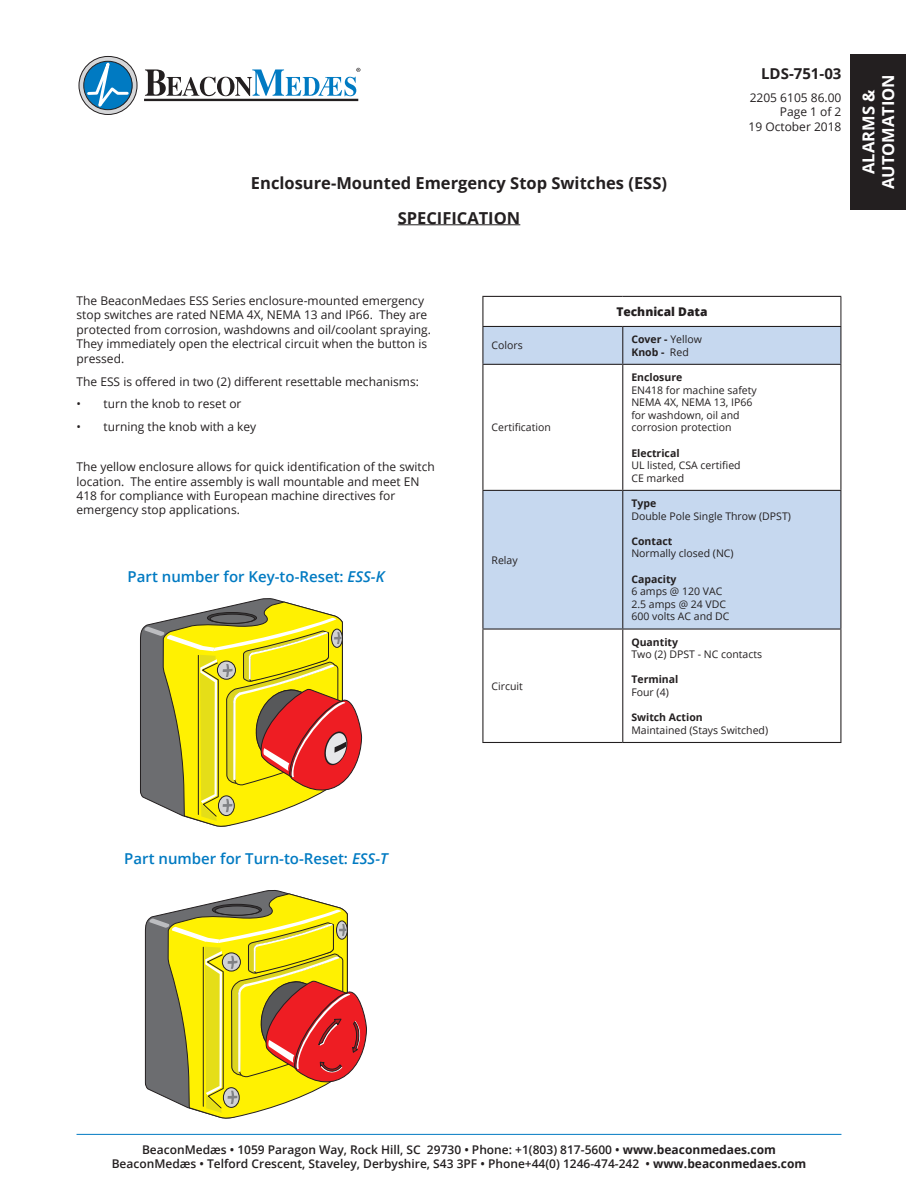
<style>
.page{position:relative;width:918px;height:1188px;background:#fff}
.page>*{position:absolute;margin:0;border:0;box-sizing:border-box;transform-origin:0 0}
.Document_Title{font:700 16.5px "Open Sans";color:#231f20}
.t1{font:700 16.5px/19.8px "Open Sans";color:#fff;text-align:center}
.Document_Type{font:700 16.5px "Open Sans";color:#231f20}
.Body_text{font:600 15px "Open Sans";color:#007ac2}
.t2{font:700 15px "Open Sans";color:#231f20}
.Body_text-2{font:12px/14.4px "Open Sans";color:#231f20;text-align:right}
.t3{font:600 12px/14.4px "Open Sans";color:#231f20;text-align:center}
.Subtitle{font:12px/14.4px "Open Sans";color:#231f20}
.Table_title{font:800 12px "Open Sans";color:#231f20}
.Table_body_text{font:10.5px/12.6px "Open Sans";color:#231f20}
.Table_body_text-2{font:700 10.5px/12.6px "Open Sans";color:#231f20}
.s1{font-style:italic}
.s2{font-weight:400}
.s3{font-weight:700}
</style>
<div class="page">
<hr style="left:77px;top:1134px;width:764px;height:1px;background:#0079c2">
<div style="left:850px;top:54px;width:56px;height:156px;background:#231f20"></div>
<hr style="left:144px;top:99px;width:214px;height:2px;background:#231f20">
<svg style="left:79px;top:56px;width:58px;height:58px"></svg>
<svg style="left:86px;top:56px;width:44px;height:59px"></svg>
<div style="left:83px;top:61px;width:50px;height:49px;border:1px solid #231f20;border-radius:50%"></div>
<svg style="left:145px;top:68px;width:215px;height:28px"></svg>
<hr style="left:398px;top:224px;width:122px;height:1px;background:#231f20">
<svg style="left:483px;top:297px;width:358px;height:445px"></svg>
<svg style="left:483px;top:327px;width:357px;height:301px;fill:#c6d8ef"></svg>
<svg style="left:841px;top:297px;width:1px;height:29px"></svg>
<hr style="left:482px;top:327px;width:1px;height:37px;background:#231f20">
<hr style="left:622px;top:327px;width:1px;height:37px;background:#231f20">
<hr style="left:840px;top:327px;width:1px;height:37px;background:#231f20">
<hr style="left:482px;top:364px;width:141px;height:1px;background:#231f20">
<hr style="left:482px;top:365px;width:1px;height:125px;background:#231f20">
<hr style="left:623px;top:364px;width:218px;height:1px;background:#231f20">
<hr style="left:622px;top:365px;width:1px;height:125px;background:#231f20">
<hr style="left:840px;top:365px;width:1px;height:125px;background:#231f20">
<hr style="left:482px;top:490px;width:141px;height:1px;background:#231f20">
<hr style="left:482px;top:491px;width:1px;height:137px;background:#231f20">
<hr style="left:623px;top:490px;width:218px;height:1px;background:#231f20">
<hr style="left:622px;top:491px;width:1px;height:137px;background:#231f20">
<hr style="left:840px;top:491px;width:1px;height:137px;background:#231f20">
<hr style="left:482px;top:628px;width:141px;height:2px;background:#231f20">
<hr style="left:482px;top:630px;width:1px;height:112px;background:#231f20">
<hr style="left:623px;top:628px;width:218px;height:2px;background:#231f20">
<hr style="left:622px;top:630px;width:1px;height:112px;background:#231f20">
<hr style="left:840px;top:630px;width:1px;height:112px;background:#231f20">
<hr style="left:482px;top:742px;width:141px;height:1px;background:#231f20">
<hr style="left:623px;top:742px;width:218px;height:1px;background:#231f20">
<svg style="left:482px;top:297px;width:1px;height:29px"></svg>
<hr style="left:482px;top:296px;width:141px;height:1px;background:#231f20">
<hr style="left:623px;top:296px;width:218px;height:1px;background:#231f20">
<hr style="left:482px;top:326px;width:141px;height:1px;background:#231f20">
<hr style="left:623px;top:326px;width:218px;height:1px;background:#231f20">
<svg style="left:140px;top:598px;width:146px;height:200px"></svg>
<svg style="left:144px;top:602px;width:218px;height:225px"></svg>
<svg style="left:145px;top:890px;width:146px;height:200px"></svg>
<svg style="left:149px;top:894px;width:218px;height:225px"></svg>
<p class="Document_Title" style="left:251px;top:172px;width:418px">Enclosure-Mounted Emergency Stop Switches (ESS)</p>
<p class="Document_Type" style="left:398px;top:206px;width:124px">SPECIFICATION</p>
<p class="t2" style="left:761px;top:63px;width:82px">LDS-751-03</p>
<p class="Body_text-2" style="left:749px;top:90px;width:94px">2205 6105 86.00<br>Page 1 of 2<br>19 October 2018</p>
<h1 class="t1" style="left:858px;top:189px;width:117px;rotate:-90deg">ALARMS &amp;<br>AUTOMATION</h1>
<p class="Body_text-2" style="left:77px;top:293px;width:356px;text-align:left">The BeaconMedaes ESS Series enclosure-mounted emergency stop switches are rated NEMA 4X, NEMA 13 and IP66. They are protected from corrosion, washdowns and oil/coolant spraying.<br>They immediately open the electrical circuit when the button is pressed.</p>
<p class="Body_text-2" style="left:77px;top:374px;width:344px">The ESS is offered in two (2) different resettable mechanisms:</p>
<p class="Body_text-2" style="left:77px;top:397px;width:167px">• turn the knob to reset or</p>
<p class="Body_text-2" style="left:77px;top:419px;width:181px">• turning the knob with a key</p>
<p class="Subtitle" style="left:77px;top:459px;width:360px">The yellow enclosure allows for quick identification of the switch location. The entire assembly is wall mountable and meet EN 418 for compliance with European machine directives for emergency stop applications.</p>
<p class="Body_text" style="left:128px;top:566px;width:258px">Part number for Key-to-Reset: <span class="s1">ESS-K</span></p>
<p class="Table_title" style="left:616px;top:303px;width:93px">Technical Data</p>
<p class="Table_body_text" style="left:492px;top:339px;width:33px">Colors</p>
<p class="Table_body_text-2" style="left:631px;top:333px;width:72px">Cover - <span class="s2">Yellow<br></span>Knob - <span class="s2">Red</span></p>
<p class="Table_body_text" style="left:492px;top:421px;width:61px">Certification</p>
<p class="Table_body_text" style="left:492px;top:553px;width:28px">Relay</p>
<p class="Table_body_text" style="left:492px;top:679px;width:33px">Circuit</p>
<p class="Table_body_text" style="left:631px;top:371px;width:127px"><span class="s3">Enclosure<br></span>EN418 for machine safety<br>NEMA 4X, NEMA 13, IP66 for washdown, oil and corrosion protection</p>
<p class="Table_body_text" style="left:631px;top:446px;width:111px"><span class="s3">Electrical<br></span>UL listed, CSA certified<br>CE marked</p>
<p class="Table_body_text" style="left:631px;top:497px;width:161px"><span class="s3">Type<br></span>Double Pole Single Throw (DPST)</p>
<p class="Table_body_text" style="left:631px;top:534px;width:104px"><span class="s3">Contact<br></span>Normally closed (NC)</p>
<p class="Table_body_text" style="left:631px;top:572px;width:100px"><span class="s3">Capacity<br></span>6 amps @ 120 VAC<br>2.5 amps @ 24 VDC<br>600 volts AC and DC</p>
<p class="Table_body_text" style="left:631px;top:635px;width:132px"><span class="s3">Quantity<br></span>Two (2) DPST - NC contacts</p>
<p class="Table_body_text-2" style="left:631px;top:673px;width:49px">Terminal<br><span class="s2">Four (4)</span></p>
<p class="Table_body_text" style="left:631px;top:711px;width:138px"><span class="s3">Switch Action<br></span>Maintained (Stays Switched)</p>
<p class="Body_text" style="left:124px;top:848px;width:265px">Part number for Turn-to-Reset: <span class="s1">ESS-T</span></p>
<p class="t3" style="left:112px;top:1142px;width:696px">BeaconMedæs • 1059 Paragon Way, Rock Hill, SC 29730 • Phone: +1(803) 817-5600 • <span class="s3">www.beaconmedaes.com<br></span>BeaconMedæs • Telford Crescent, Staveley, Derbyshire, S43 3PF • Phone+44(0) 1246-474-242 • <span class="s3">www.beaconmedaes.com</span></p>
</div>
